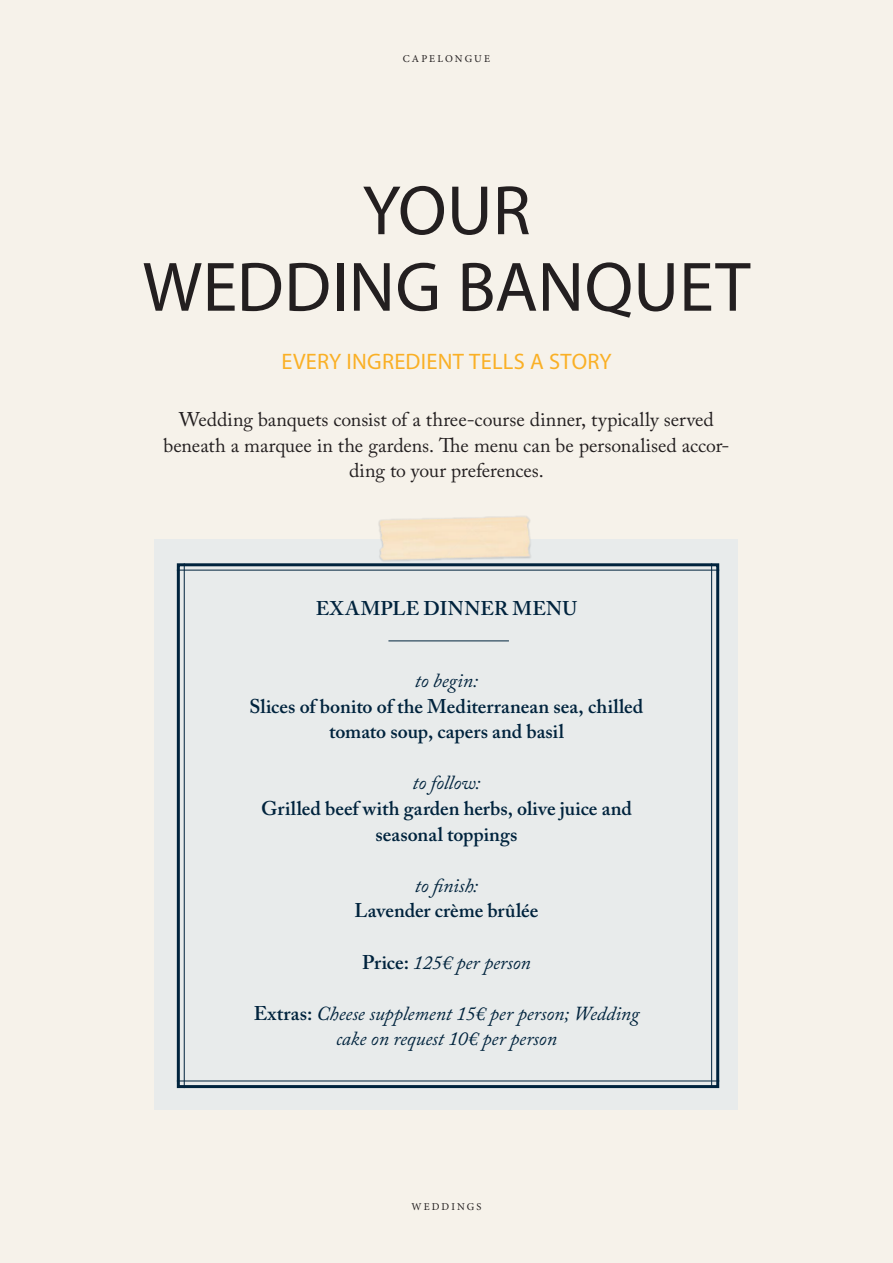
<style>
.page{position:relative;width:893px;height:1263px;background:#f6f2ea}
.page>*{position:absolute;margin:0;border:0;box-sizing:border-box;transform-origin:0 0}
.TXT_COURANT{font:70.5px "Myriad Pro";color:#231f20}
.TXT_COURANT-2{font:22.5px "Myriad Pro";letter-spacing:.015em;color:#fab026}
.TXT_COURANT-3{font:600 19.8px/25.7px "Adobe Caslon Pro";color:#00233d;text-align:center}
.TXT_COURANT-4{font:19.8px/25.7px "Adobe Caslon Pro";letter-spacing:-.005em;color:#231f20;text-align:center}
.TXT_COURANT-5{font:italic 19.8px/25.7px "Adobe Caslon Pro";letter-spacing:-.005em;color:#00233d;text-align:center}
.t1{font:10.5px "Minion Pro";letter-spacing:.2em;color:#231f20}
.s1{font-weight:600;font-style:normal}
</style>
<div class="page">
<hr style="left:0;top:0;width:1px;height:1250px;background:#231f20">
<div style="left:155px;top:540px;width:583px;height:570px;background:#e8ebeb"></div>
<img style="left:359px;top:516px;width:178px;height:54px">
<div style="left:177px;top:563px;width:542px;height:525px;border:3px solid #00233d"></div>
<hr style="left:184px;top:563px;width:1px;height:525px;background:#00233d">
<hr style="left:177px;top:570px;width:542px;height:1px;background:#00233d">
<hr style="left:388px;top:640px;width:121px;height:1px;background:#00233d">
<hr style="left:177px;top:1080px;width:542px;height:1px;background:#00233d">
<hr style="left:711px;top:563px;width:1px;height:524px;background:#00233d">
<p class="t1" style="left:403px;top:51px;width:89px">CAPELONGUE</p>
<p class="TXT_COURANT" style="left:362px;top:167px;width:170px">YOUR</p>
<p class="TXT_COURANT" style="left:143px;top:244px;width:609px">WEDDING BANQUET</p>
<p class="TXT_COURANT-2" style="left:281px;top:348px;width:332px">EVERY INGREDIENT TELLS A STORY</p>
<p class="TXT_COURANT-4" style="left:163px;top:406px;width:568px">Wedding banquets consist of a three-course dinner, typically served beneath a marquee in the gardens. The menu can be personalised accor&shy;ding to your preferences.</p>
<p class="TXT_COURANT-3" style="left:316px;top:596px;width:263px">EXAMPLE DINNER MENU</p>
<p class="TXT_COURANT-5" style="left:415px;top:667px;width:65px">to begin:</p>
<p class="TXT_COURANT-3" style="left:250px;top:693px;width:395px">Slices of bonito of the Mediterranean sea, chilled tomato soup, capers and basil</p>
<p class="TXT_COURANT-5" style="left:412px;top:770px;width:70px">to follow:</p>
<p class="TXT_COURANT-3" style="left:261px;top:795px;width:372px">Grilled beef with garden herbs, olive juice and seasonal toppings</p>
<p class="TXT_COURANT-5" style="left:415px;top:872px;width:65px">to finish:</p>
<p class="TXT_COURANT-3" style="left:355px;top:898px;width:185px">Lavender crème brûlée</p>
<p class="TXT_COURANT-5" style="left:362px;top:949px;width:170px"><span class="s1">Price:</span> 125€ per person</p>
<p class="TXT_COURANT-5" style="left:254px;top:1000px;width:387px"><span class="s1">Extras:</span> Cheese supplement 15€ per person; Wedding cake on request 10€ per person</p>
<p class="t1" style="left:412px;top:1199px;width:71px">WEDDINGS</p>
</div>
